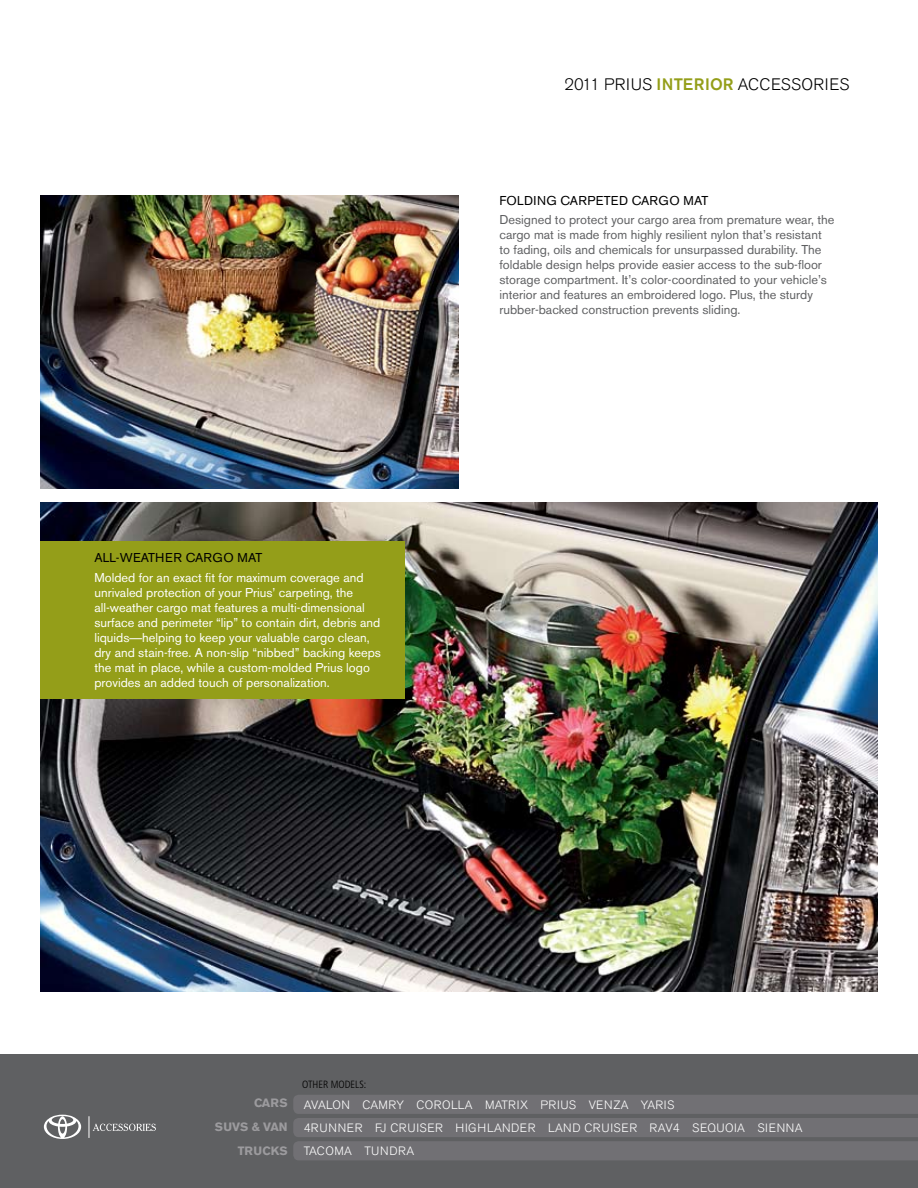
<style>
.page{position:relative;width:918px;height:1188px;background:#fff}
.page>*{position:absolute;margin:0;border:0;box-sizing:border-box;transform-origin:0 0}
.t1{font:300 16.5px "Akzidenz Grotesk BE";letter-spacing:.02em;color:#000}
.t2{font:12.75px/15px "Akzidenz Grotesk BE";color:#5f6062}
.t3{font:12.75px/15px "Akzidenz Grotesk BE";color:#fff}
.t4{font:12.75px "Akzidenz Grotesk BE";letter-spacing:.01em;color:#000}
.t5{font:12.75px "Akzidenz Grotesk BE";letter-spacing:.05em;color:#000}
.t6{font:300 12px/22.8px "Akzidenz Grotesk BE";letter-spacing:.04em;color:#fff}
.t7{font:700 12px/24px "Akzidenz Grotesk BE";color:#9c9b9e;text-align:right}
.t8{font:300 condensed 10.5px "Frutiger";color:#000}
.s1{font-weight:500;color:#949e19}
.s2{font-family:"Arial"}
</style>
<div class="page">
<img style="left:40px;top:502px;width:838px;height:490px">
<div style="left:0;top:1055px;width:918px;height:133px;background:#5f6062"></div>
<svg style="left:293px;top:1095px;width:625px;height:65px"></svg>
<svg style="left:89px;top:1116px;width:67px;height:22px"></svg>
<svg style="left:44px;top:1115px;width:37px;height:24px"></svg>
<img style="left:40px;top:195px;width:419px;height:294px">
<div style="left:40px;top:541px;width:365px;height:157px;background:#949e19"></div>
<p class="t1" style="left:565px;top:75px;width:286px">2011 PRIUS <span class="s1">INTERIOR</span> ACCESSORIES</p>
<p class="t4" style="left:94px;top:550px;width:55px">All-Weath</p>
<p class="t4" style="left:165px;top:550px;width:91px">er Cargo Mat</p>
<p class="t3" style="left:94px;top:570px;width:288px">Molded for an exact fit for maximum coverage and unrivaled protection of your Prius’ carpeting, the all-weather cargo mat features a multi-dimensional surface and perimeter “lip” to contain dirt, debris and liquids<span class="s2">—</span>helping to keep your valuable cargo clean, dry and stain-free. A non-slip “nibbed” backing keeps the mat in place, while a custom-molded Prius logo provides an added touch of personalization.</p>
<p class="t4" style="left:499px;top:192px;width:80px">Foldi ng Carp</p>
<p class="t5" style="left:596px;top:192px;width:97px">eted CArgo mat</p>
<p class="t2" style="left:499px;top:212px;width:337px">Designed to protect your cargo area from premature wear, the cargo mat is made from highly resilient nylon that’s resistant to fading, oils and chemicals for unsurpassed durability. The foldable design helps provide easier access to the sub-floor storage compartment. It’s color-coordinated to your vehicle’s interior and features an embroidered logo. Plus, the sturdy rubber-backed construction prevents sliding.</p>
<p class="t8" style="left:302px;top:1079px;width:66px">OTHER MODELS:</p>
<p class="t7" style="left:215px;top:1091px;width:74px">CARS<br>SUVS &amp; VAN<br>TRUCKS</p>
<p class="t6" style="left:304px;top:1094px;width:372px">AVALON CAMRY COROLLA MATRIX PRIUS VENZA YARIS<br>4RUNNER FJ CRUISER HIGH LANDER LAND CRUISER RAV</p>
<p class="t6" style="left:673px;top:1116px;width:131px">4 SEQUOIA SIENNA</p>
<p class="t6" style="left:304px;top:1139px;width:112px">TACOMA TUNDRA</p>
</div>
